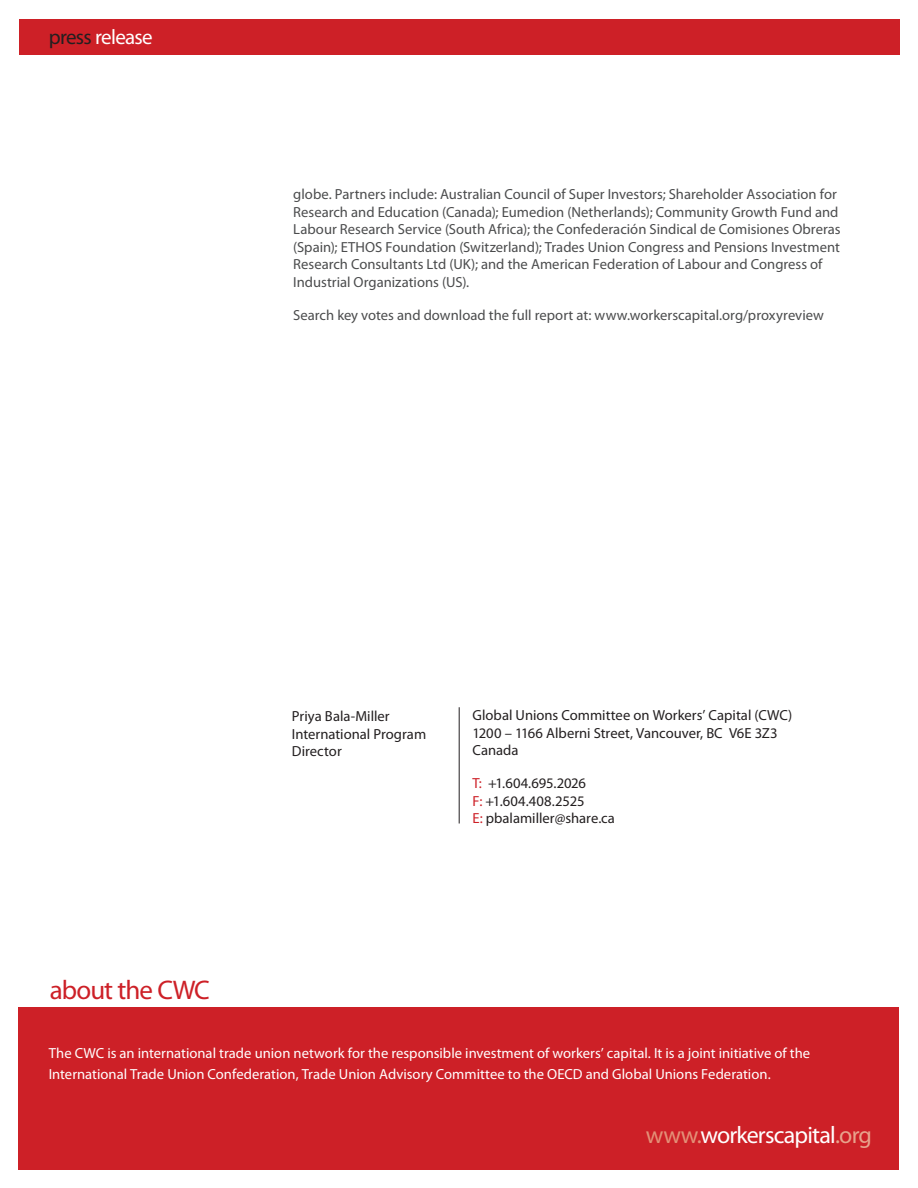
<style>
.page{position:relative;width:918px;height:1188px;background:#fff}
.page>*{position:absolute;margin:0;border:0;box-sizing:border-box;transform-origin:0 0}
.HEADS_main{font:27px "Myriad Pro";letter-spacing:-.035em;color:#cd2027}
.HEADS{font:24px "Myriad Pro";letter-spacing:-.03em;color:#fff}
.HEADS_main-2{font:21px "Myriad Pro";letter-spacing:-.035em;color:#fff}
.BODY{font:14.7px/17.5px "Myriad Pro";color:#4b4c4d}
.BODY-2{font:14.7px/21px "Myriad Pro";color:#fff}
.BODY-3{font:14.7px/17.5px "Myriad Pro";color:#231f20}
.s1{color:#231f20}
.s2{color:#cd2027}
.s3{color:#e39077}
.s4{color:#e8a38c}
</style>
<div class="page">
<div style="left:19px;top:1007px;width:880px;height:162px;background:#cd2027"></div>
<hr style="left:459px;top:707px;width:1px;height:117px;background:#231f20">
<div style="left:19px;top:19px;width:880px;height:36px;background:#cd2027"></div>
<p class="HEADS_main-2" style="left:49px;top:24px;width:105px"><span class="s1">press</span> release</p>
<p class="BODY" style="left:293px;top:185px;width:549px">globe. Partners include: Australian Council of Super Investors; Shareholder Association for Research and Education (Canada); Eumedion (Netherlands); Community Growth Fund and Labour Research Service (South Africa); the Confederación Sindical de Comisiones Obreras (Spain); ETHOS Foundation (Switzerland); Trades Union Congress and Pensions Investment Research Consultants Ltd (UK); and the American Federation of Labour and Congress of Industrial Organizations (US).</p>
<p class="BODY" style="left:293px;top:306px;width:532px">Search key votes and download the full report at: www.workerscapital.org/proxyreview</p>
<p class="HEADS_main" style="left:50px;top:973px;width:162px">about the CWC</p>
<p class="BODY-3" style="left:292px;top:707px;width:136px">Priya Bala-Miller<br>International Program<br>Director</p>
<p class="BODY-3" style="left:472px;top:706px;width:321px">Global Unions Committee on Workers’ Capital (CWC)<br>1200 – 1166 Alberni Street, Vancouver, BC V6E 3Z3<br>Canada</p>
<p class="BODY-3" style="left:472px;top:774px;width:144px"><span class="s2">T:</span> +1.604.695.2026<br><span class="s2">F:</span> +1.604.408.2525<br><span class="s2">E:</span> pbalamiller@share.ca</p>
<p class="BODY-2" style="left:49px;top:1042px;width:763px">The CWC is an international trade union network for the responsible investment of workers’ capital. It is a joint initiative of the<br>International Trade Union Confederation, Trade Union Advisory Committee to the OECD and Global Unions Federation.</p>
<p class="HEADS" style="left:646px;top:1121px;width:228px"><span class="s3">www.</span>workerscapital<span class="s4">.org</span></p>
</div>
